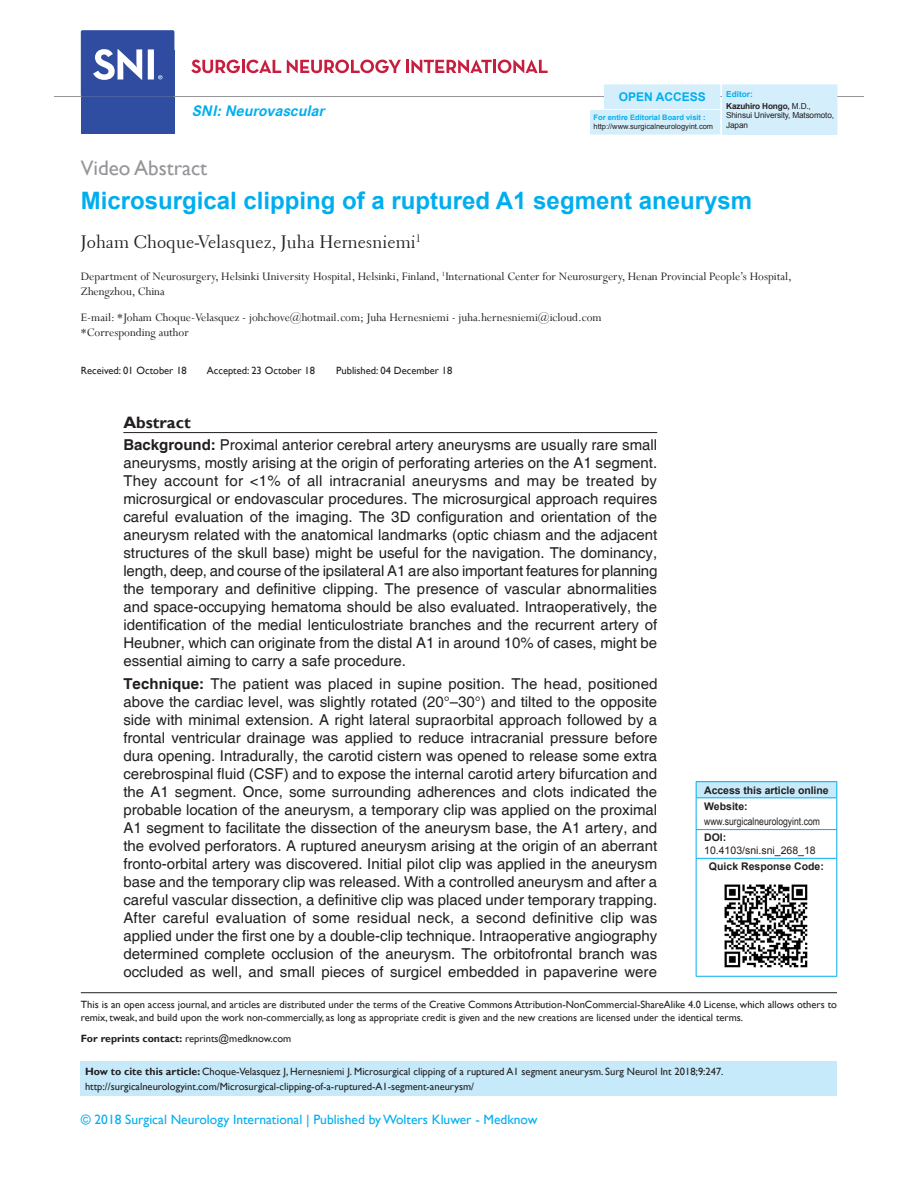
<style>
.page{position:relative;width:918px;height:1188px;background:#fff}
.page>*{position:absolute;margin:0;border:0;box-sizing:border-box;transform-origin:0 0}
.AT{font:700 24px "Arial";color:#00aeef}
.AH{font:21px "Gill Sans";color:#939598}
.AU{font:18px "Transitional 521 BT Roman A";color:#231f20}
.ABSH{font:700 16.5px "Gill Sans";color:#231f20}
.ABS{font:15px/18px "Helvetica";color:#231f20;text-align:justify}
.t1{font:italic 700 15px "Corporate SBQ";color:#00aeef}
.t2{font:13.5px "Gill Sans";color:#00aeef}
.AFF{font:12.75px/15px "Perpetua";color:#231f20}
.ADD{font:12.75px/15px "Perpetua";color:#231f20}
.t3{font:700 12px "Arial";color:#00aeef}
.OS{font:10.5px/13.5px "Gill Sans";color:#231f20}
.Published{font:10.5px "Gill Sans";color:#231f20}
.HIS{font:10.5px "Gill Sans";color:#231f20}
.AAO{font:700 10.5px "Arial";letter-spacing:-.005em;color:#231f20}
.WEB{font:10.5px "Arial Narrow";color:#231f20}
.WEB-2{font:10.5px/12.6px "Arial";color:#231f20}
.WEB-3{font:700 10.5px "Arial";color:#231f20}
.t4{font:8.25px/9.8px "Arial";letter-spacing:-.02em;color:#231f20}
.t5{font:700 8.25px/11.9px "Arial";letter-spacing:-.02em;color:#231f20}
.t6{font:7.5px "Arial";color:#231f20}
.t7{font:700 7.5px "Arial";color:#00aeef}
.s1{color:#00aeef}
.s2{font-weight:400}
.s3{font-weight:700}
</style>
<div class="page">
<div style="left:81px;top:50px;width:93px;height:84px;background:#2f4ea1"></div>
<hr style="left:54px;top:96px;width:810px;height:1px;background:#939598">
<div style="left:723px;top:85px;width:114px;height:49px;background:#d4effb"></div>
<div style="left:605px;top:85px;width:115px;height:23px;background:#d4effb"></div>
<div style="left:591px;top:111px;width:129px;height:23px;background:#d4effb"></div>
<div style="left:591px;top:110px;width:129px;height:24px;border:1px solid #d4effb"></div>
<div style="left:81px;top:30px;width:93px;height:67px;background:#304ca1;border-radius:2px"></div>
<svg style="left:191px;top:60px;width:90px;height:13px"></svg>
<svg style="left:287px;top:60px;width:261px;height:13px"></svg>
<svg style="left:93px;top:49px;width:69px;height:31px"></svg>
<hr style="left:123px;top:432px;width:534px;height:1px;background:#231f20">
<div style="left:81px;top:1061px;width:756px;height:35px;background:#c6eafa"></div>
<hr style="left:81px;top:992px;width:756px;height:1px;background:#231f20">
<div style="left:696px;top:782px;width:141px;height:16px;background:#c6eafa"></div>
<svg style="left:696px;top:782px;width:1px;height:15px"></svg>
<svg style="left:836px;top:782px;width:1px;height:15px"></svg>
<hr style="left:696px;top:781px;width:141px;height:1px;background:#00aeef">
<hr style="left:696px;top:798px;width:1px;height:31px;background:#00aeef">
<hr style="left:836px;top:798px;width:1px;height:31px;background:#00aeef">
<hr style="left:696px;top:797px;width:141px;height:1px;background:#00aeef">
<svg style="left:696px;top:830px;width:1px;height:28px"></svg>
<svg style="left:836px;top:830px;width:1px;height:28px"></svg>
<hr style="left:696px;top:829px;width:141px;height:1px;background:#00aeef">
<hr style="left:696px;top:859px;width:1px;height:117px;background:#00aeef">
<hr style="left:836px;top:859px;width:1px;height:117px;background:#00aeef">
<hr style="left:696px;top:858px;width:141px;height:1px;background:#00aeef">
<hr style="left:696px;top:976px;width:141px;height:1px;background:#00aeef">
<img style="left:724px;top:884px;width:84px;height:84px">
<p class="t1" style="left:192px;top:102px;width:138px">SNI: Neurovascular</p>
<p class="t3" style="left:619px;top:89px;width:88px">OPEN ACCESS</p>
<p class="t7" style="left:594px;top:113px;width:114px">For entire Editorial Board visit :</p>
<p class="t6" style="left:594px;top:122px;width:121px">http://www.surgicalneurologyint.com</p>
<p class="t5" style="left:726px;top:88px;width:86px"><span class="s1">Editor:<br></span>Kazuhiro Hongo, <span class="s2">M.D.,</span></p>
<p class="t4" style="left:726px;top:111px;width:109px">Shinsui University, Matsomoto,<br>Japan</p>
<p class="AH" style="left:81px;top:156px;width:128px">Video Abstract</p>
<p class="AT" style="left:81px;top:185px;width:673px">Microsurgical clipping of a ruptured A1 segment aneurysm</p>
<p class="AU" style="left:81px;top:231px;width:342px">Joham Choque‑Velasquez, Juha Hernesniemi<sup>1</sup></p>
<p class="AFF" style="left:81px;top:269px;width:713px">Department of Neurosurgery, Helsinki University Hospital, Helsinki, Finland, <sup>1</sup>International Center for Neurosurgery, Henan Provincial People’s Hospital,<br>Zhengzhou, China</p>
<p class="ADD" style="left:81px;top:310px;width:522px">E‑mail: *Joham Choque‑Velasquez ‑ johchove@hotmail.com; Juha Hernesniemi ‑ juha.hernesniemi@icloud.com *Corresponding author</p>
<p class="HIS" style="left:81px;top:365px;width:108px">Received: 01 October 18</p>
<p class="HIS" style="left:207px;top:365px;width:110px">Accepted: 23 October 18</p>
<p class="HIS" style="left:336px;top:365px;width:118px">Published: 04 December 18</p>
<p class="ABSH" style="left:123px;top:413px;width:69px">Abstract</p>
<p class="ABS" style="left:123px;top:437px;width:536px"><span class="s3">Background:</span> Proximal anterior cerebral artery aneurysms are usually rare small aneurysms, mostly arising at the origin of perforating arteries on the A1 segment.<br>They account for &lt;1% of all intracranial aneurysms and may be treated by microsurgical or endovascular procedures. The microsurgical approach requires careful evaluation of the imaging. The 3D configuration and orientation of the aneurysm related with the anatomical landmarks (optic chiasm and the adjacent structures of the skull base) might be useful for the navigation. The dominancy, length, deep, and course of the ipsilateral A1 are also important features for planning the temporary and definitive clipping. The presence of vascular abnormalities and space‑occupying hematoma should be also evaluated. Intraoperatively, the identification of the medial lenticulostriate branches and the recurrent artery of Heubner, which can originate from the distal A1 in around 10% of cases, might be essential aiming to carry a safe procedure.</p>
<p class="ABS" style="left:123px;top:675px;width:536px"><span class="s3">Technique:</span> The patient was placed in supine position. The head, positioned above the cardiac level, was slightly rotated (20°–30°) and tilted to the opposite side with minimal extension. A right lateral supraorbital approach followed by a frontal ventricular drainage was applied to reduce intracranial pressure before dura opening. Intradurally, the carotid cistern was opened to release some extra cerebrospinal fluid (CSF) and to expose the internal carotid artery bifurcation and the A1 segment. Once, some surrounding adherences and clots indicated the probable location of the aneurysm, a temporary clip was applied on the proximal A1 segment to facilitate the dissection of the aneurysm base, the A1 artery, and the evolved perforators. A ruptured aneurysm arising at the origin of an aberrant fronto‑orbital artery was discovered. Initial pilot clip was applied in the aneurysm base and the temporary clip was released. With a controlled aneurysm and after a careful vascular dissection, a definitive clip was placed under temporary trapping.<br>After careful evaluation of some residual neck, a second definitive clip was applied under the first one by a double‑clip technique. Intraoperative angiography determined complete occlusion of the aneurysm. The orbitofrontal branch was occluded as well, and small pieces of surgicel embedded in papaverine were</p>
<p class="AAO" style="left:704px;top:783px;width:126px">Access this article online</p>
<p class="WEB-3" style="left:704px;top:799px;width:45px">Website:</p>
<p class="WEB" style="left:704px;top:814px;width:117px">www.surgicalneurologyint.com</p>
<p class="WEB-2" style="left:704px;top:832px;width:113px"><span class="s3">DOI:<br></span>10.4103/sni.sni_268_18</p>
<p class="AAO" style="left:709px;top:860px;width:116px">Quick Response Code:</p>
<p class="OS" style="left:81px;top:998px;width:758px">This is an open access journal, and articles are distributed under the terms of the Creative Commons Attribution-NonCommercial-ShareAlike 4.0 License, which allows others to remix, tweak, and build upon the work non-commercially, as long as appropriate credit is given and the new creations are licensed under the identical terms.</p>
<p class="OS" style="left:81px;top:1032px;width:212px"><span class="s3">For reprints contact:</span> reprints@medknow.com</p>
<p class="Published" style="left:85px;top:1065px;width:640px"><span class="s3">How to cite this article:</span> Choque-Velasquez J, Hernesniemi J. Microsurgical clipping of a ruptured A1 segment aneurysm. Surg Neurol Int 2018;9:247.</p>
<p class="Published" style="left:85px;top:1080px;width:391px">http://surgicalneurologyint.com/Microsurgical-clipping-of-a-ruptured-A1-segment-aneurysm/</p>
<p class="t2" style="left:81px;top:1112px;width:458px">© 2018 Surgical Neurology International | Published by Wolters Kluwer - Medknow</p>
</div>
